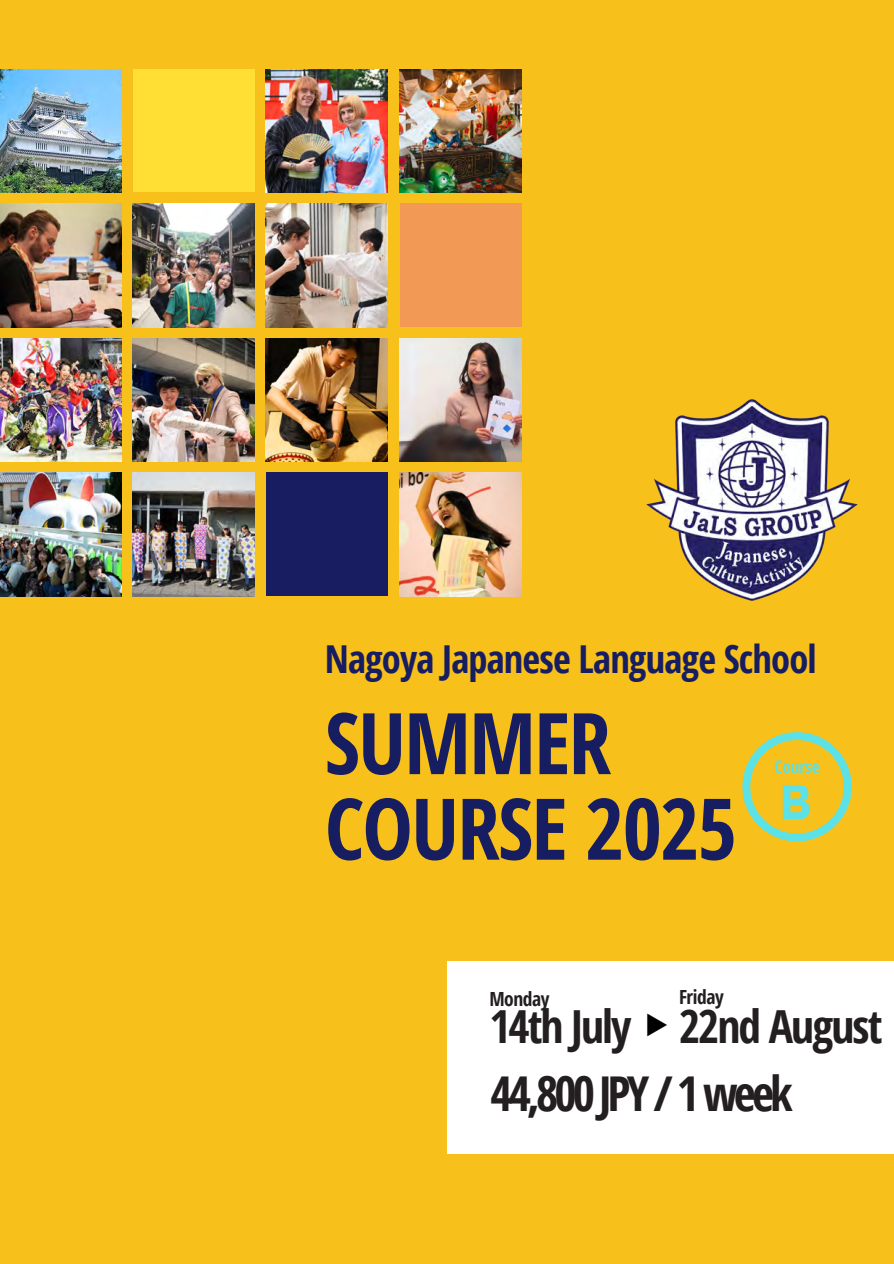
<style>
.page{position:relative;width:894px;height:1264px;background:#fff}
.page>*{position:absolute;margin:0;border:0;box-sizing:border-box;transform-origin:0 0}
.t1{font:700 85.05px/85.5px "Open Sans Condensed";letter-spacing:-.02em;color:#171d61}
.t2{font:700 48.3px "IBM Plex Sans";color:#5ce1e6}
.t3{font:700 48px "Open Sans Condensed";letter-spacing:-.08em;color:#231f20}
.t4{font:700 45.6px "Open Sans Condensed";letter-spacing:-.04em;color:#231f20}
.t5{font:700 38.55px "Open Sans Condensed";letter-spacing:-.02em;color:#171d61}
.t6{font:700 24.15px "Noto Sans CJ Ksc";color:#000}
.t7{font:700 19.5px "Open Sans Condensed";letter-spacing:-.02em;color:#231f20}
.t8{font:700 17.25px "Open Sans Condensed";color:#5ce1e6}
</style>
<div class="page">
<div style="left:0;top:0;width:893px;height:1263px;background:#f7c01b"></div>
<img style="left:646px;top:399px;width:212px;height:202px">
<div style="left:133px;top:70px;width:121px;height:122px;background:#ffdf34"></div>
<div style="left:399px;top:203px;width:122px;height:124px;background:#f29956"></div>
<div style="left:266px;top:472px;width:121px;height:124px;background:#181d62"></div>
<img style="left:133px;top:472px;width:121px;height:124px">
<img style="left:0;top:70px;width:122px;height:122px">
<img style="left:133px;top:203px;width:121px;height:124px">
<img style="left:0;top:203px;width:122px;height:124px">
<img style="left:266px;top:338px;width:121px;height:123px">
<img style="left:399px;top:70px;width:122px;height:122px">
<img style="left:0;top:472px;width:122px;height:124px">
<img style="left:0;top:338px;width:122px;height:123px">
<img style="left:133px;top:338px;width:121px;height:123px">
<img style="left:399px;top:338px;width:122px;height:123px">
<img style="left:399px;top:472px;width:122px;height:124px">
<img style="left:266px;top:203px;width:121px;height:124px">
<img style="left:266px;top:70px;width:121px;height:122px">
<svg style="left:742px;top:732px;width:109px;height:109px"></svg>
<div style="left:446px;top:960px;width:447px;height:193px;background:#fff"></div>
<h1 class="t5" style="left:325px;top:632px;width:493px">Nagoya Japanese Language School</h1>
<h3 class="t1" style="left:325px;top:698px;width:413px">SUMMER<br>COURSE 2025</h3>
<p class="t8" style="left:774px;top:754px;width:47px">Course</p>
<h2 class="t2" style="left:779px;top:769px;width:34px">B</h2>
<p class="t7" style="left:678px;top:982px;width:46px">Friday</p>
<p class="t4" style="left:678px;top:994px;width:205px">22nd August</p>
<h2 class="t3" style="left:490px;top:1060px;width:303px">44,800 JPY / 1 week</h2>
<p class="t7" style="left:489px;top:985px;width:62px">Monday</p>
<p class="t4" style="left:489px;top:994px;width:144px">14th July</p>
<h2 class="t6" style="left:644px;top:1006px;width:26px">▶</h2>
</div>
